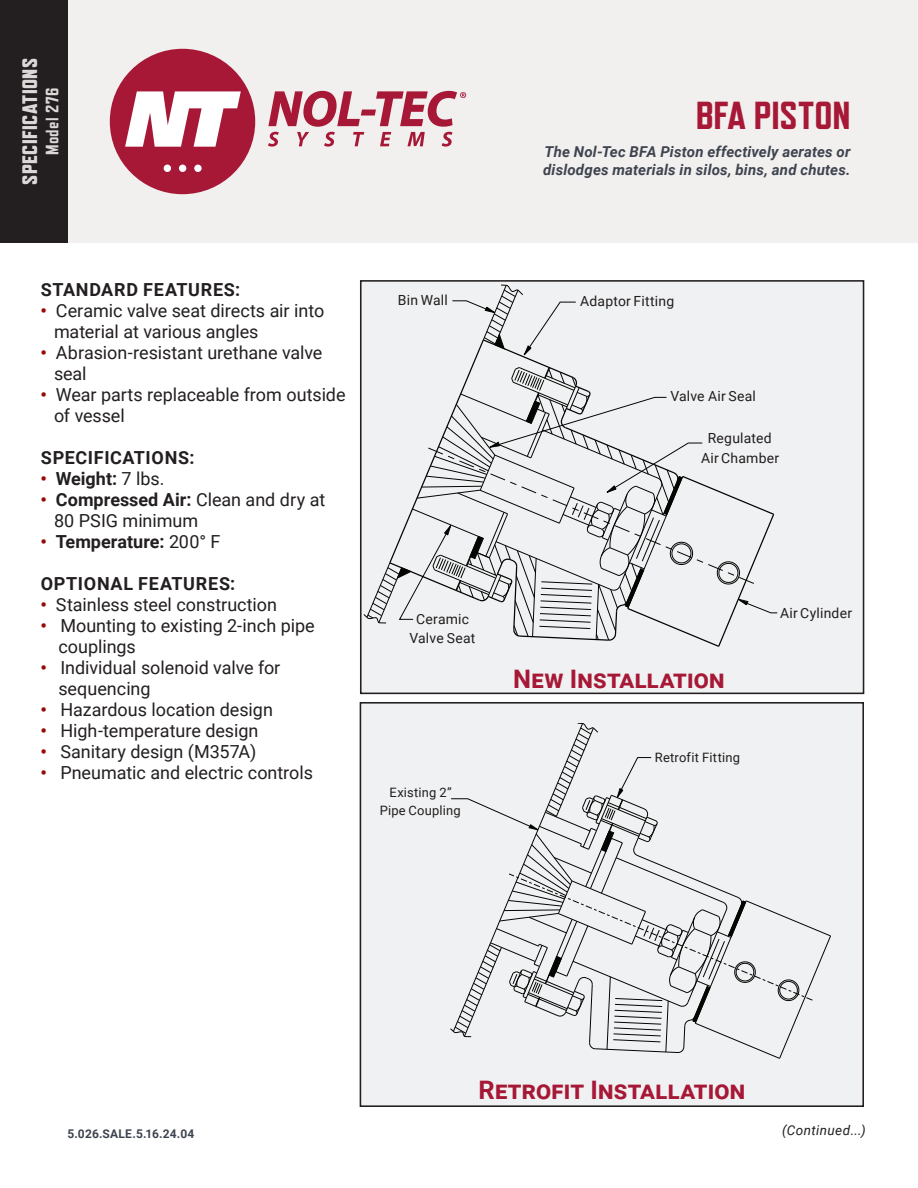
<style>
.page{position:relative;width:918px;height:1188px;background:#fff}
.page>*{position:absolute;margin:0;border:0;box-sizing:border-box;transform-origin:0 0}
.t1{font:800 39px "Refrigerator Deluxe";letter-spacing:-.005em;color:#a61836}
.t2{font:700 25.5px "Roboto";letter-spacing:.01em;color:#a61836}
.t3{font:800 21px "Refrigerator Deluxe";letter-spacing:.02em;color:#dcd8d7}
.t4{font:18px/21px "Roboto";letter-spacing:-.005em;color:#231f20}
.t5{font:700 18px "Roboto";letter-spacing:.035em;color:#231f20}
.t6{font:700 18px "Roboto";color:#231f20}
.t7{font:800 18px "Refrigerator Deluxe";letter-spacing:.02em;color:#dcd8d7}
.t8{font:italic 700 15px/18px "Roboto";letter-spacing:.01em;color:#3e444f}
.t9{font:13.95px/19.2px "Roboto";letter-spacing:.015em;color:#211d1e;text-align:center}
.t10{font:italic 13.5px "Roboto";letter-spacing:.035em;color:#231f20}
.t11{font:12.9px/17.9px "Roboto";letter-spacing:.015em;color:#211d1e;text-align:center}
.t12{font:700 12px "Roboto";letter-spacing:.015em;color:#3e444f}
.s1{font-weight:700;color:#990909}
.s2{color:#990909}
.s3{font-weight:400}
.s4{font-weight:700}
</style>
<div class="page">
<div style="left:361px;top:281px;width:503px;height:412px;background:#f0f1f2"></div>
<svg style="left:363px;top:285px;width:415px;height:362px"></svg>
<div style="left:360px;top:280px;width:504px;height:414px;border:2px solid #231f20"></div>
<div style="left:360px;top:702px;width:504px;height:405px;background:#f0f1f2;border:2px solid #231f20"></div>
<svg style="left:450px;top:723px;width:381px;height:336px"></svg>
<div style="left:0;top:0;width:918px;height:243px;background:#f2efef"></div>
<div style="left:0;top:0;width:68px;height:243px;background:#231f20"></div>
<div style="left:110px;top:49px;width:145px;height:145px;background:#a61836;border-radius:50%"></div>
<svg style="left:125px;top:91px;width:116px;height:56px"></svg>
<div style="left:164px;top:165px;width:7px;height:7px;background:#fff;border-radius:50%"></div>
<div style="left:179px;top:165px;width:7px;height:7px;background:#fff;border-radius:50%"></div>
<div style="left:194px;top:165px;width:8px;height:7px;background:#fff;border-radius:50%"></div>
<svg style="left:268px;top:91px;width:198px;height:56px"></svg>
<p class="t3" style="left:17px;top:185px;width:128px;rotate:-90deg">SPECIFICATIONS</p>
<p class="t7" style="left:42px;top:155px;width:69px;rotate:-90deg">Model 276</p>
<p class="t1" style="left:696px;top:93px;width:156px">BFA PISTON</p>
<p class="t8" style="left:543px;top:142px;width:309px">The Nol-Tec BFA Piston effectively aerates or dislodges materials in silos, bins, and chutes.</p>
<p class="t5" style="left:41px;top:277px;width:201px">STANDARD FEATURES:</p>
<p class="t4" style="left:54px;top:300px;width:272px;text-indent:-14px"><span class="s1">•</span> Ceramic valve seat directs air into material at various angles</p>
<p class="t4" style="left:54px;top:342px;width:270px;text-indent:-14px"><span class="s1">•</span> Abrasion-resistant urethane valve seal</p>
<p class="t4" style="left:54px;top:384px;width:293px;text-indent:-14px"><span class="s1">•</span> Wear parts replaceable from outside of vessel</p>
<p class="t5" style="left:41px;top:445px;width:155px">SPECIFICATIONS:</p>
<p class="t5" style="left:40px;top:466px;width:125px"><span class="s2">•</span> Weight: <span class="s3">7 lbs.</span></p>
<p class="t4" style="left:54px;top:489px;width:273px;text-indent:-14px"><span class="s1">•</span> <span class="s4">Compressed Air:</span> Clean and dry at<br>80 PSIG minimum</p>
<p class="t6" style="left:40px;top:529px;width:182px"><span class="s2">•</span> Temperature: <span class="s3">200° F</span></p>
<p class="t5" style="left:41px;top:571px;width:196px">OPTIONAL FEATURES:</p>
<p class="t4" style="left:40px;top:594px;width:238px"><span class="s1">•</span> Stainless steel construction</p>
<p class="t4" style="left:58px;top:615px;width:258px;text-indent:-18px"><span class="s1">•</span> Mounting to existing 2-inch pipe couplings</p>
<p class="t4" style="left:58px;top:657px;width:223px;text-indent:-18px"><span class="s1">•</span> Individual solenoid valve for sequencing</p>
<p class="t4" style="left:40px;top:699px;width:234px"><span class="s1">•</span> Hazardous location design</p>
<p class="t4" style="left:40px;top:720px;width:219px"><span class="s1">•</span> High-temperature design</p>
<p class="t4" style="left:40px;top:741px;width:217px"><span class="s1">•</span> Sanitary design (M357A)</p>
<p class="t4" style="left:40px;top:762px;width:274px"><span class="s1">•</span> Pneumatic and electric controls</p>
<p class="t9" style="left:398px;top:290px;width:51px">Bin Wall</p>
<p class="t9" style="left:580px;top:291px;width:96px">Adaptor Fitting</p>
<p class="t9" style="left:671px;top:386px;width:87px">Valve Air Seal</p>
<p class="t9" style="left:701px;top:428px;width:80px">Regulated<br>Air Chamber</p>
<p class="t9" style="left:410px;top:609px;width:67px">Ceramic<br>Valve Seat</p>
<p class="t11" style="left:380px;top:783px;width:83px">Existing 2”<br>Pipe Coupling</p>
<p class="t2" style="left:513px;top:661px;width:213px">New Installation</p>
<p class="t11" style="left:655px;top:748px;width:87px">Retrofit Fitting</p>
<p class="t9" style="left:780px;top:603px;width:74px">Air Cylinder</p>
<p class="t2" style="left:478px;top:1072px;width:268px">Retrofit Installation</p>
<p class="t12" style="left:68px;top:1125px;width:128px">5.026.SALE.5.16.24.04</p>
<p class="t10" style="left:782px;top:1120px;width:85px">(Continued...)</p>
</div>
